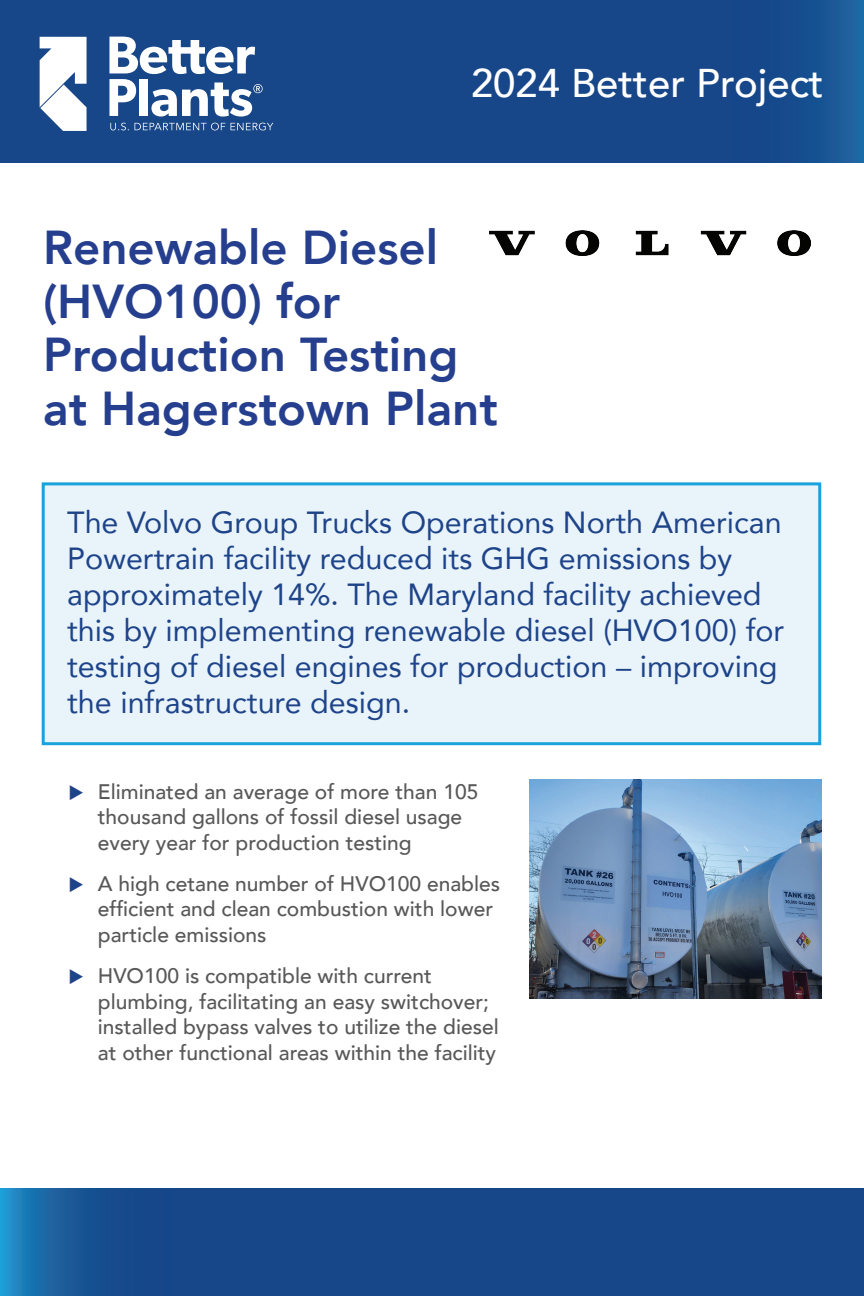
<style>
.page{position:relative;width:864px;height:1296px;background:#fff}
.page>*{position:absolute;margin:0;border:0;box-sizing:border-box;transform-origin:0 0}
.t1{font:800 47.5px/53.5px "Avenir";color:#253f8e}
.t2{font:500 40px "Avenir";color:#fff}
.t3{font:30.5px/36px "Avenir";color:#1d4389}
.t4{font:500 21px/25.5px "Avenir";color:#585858}
</style>
<div class="page">
<svg style="left:0;top:1188px;width:864px;height:108px"></svg>
<svg style="left:0;top:0;width:864px;height:163px"></svg>
<svg style="left:40px;top:37px;width:47px;height:94px"></svg>
<svg style="left:110px;top:123px;width:115px;height:7px"></svg>
<svg style="left:231px;top:123px;width:42px;height:7px"></svg>
<svg style="left:109px;top:37px;width:154px;height:80px"></svg>
<img style="left:529px;top:779px;width:292px;height:219px">
<div style="left:43px;top:484px;width:777px;height:260px;background:#e9f3fa"></div>
<div style="left:42px;top:482px;width:779px;height:263px;border:3px solid #19a2dc"></div>
<img style="left:490px;top:230px;width:320px;height:25px">
<h2 class="t2" style="left:471px;top:48px;width:354px">2024 Better Project</h2>
<h1 class="t1" style="left:43px;top:221px;width:456px">Renewable Diesel (HVO100) for<br>Production Testing at Hagerstown Plant</h1>
<p class="t3" style="left:67px;top:504px;width:719px">The Volvo Group Trucks Operations North American Powertrain facility reduced its GHG emissions by approximately 14%. The Maryland facility achieved this by implementing renewable diesel (HVO100) for testing of diesel engines for production – improving the infrastructure design.</p>
<p class="t4" style="left:98px;top:777px;width:382px">Eliminated an average of more than 105 thousand gallons of fossil diesel usage every year for production testing</p>
<p class="t4" style="left:98px;top:870px;width:404px">A high cetane number of HVO100 enables efficient and clean combustion with lower particle emissions</p>
<p class="t4" style="left:98px;top:962px;width:402px">HVO100 is compatible with current plumbing, facilitating an easy switchover; installed bypass valves to utilize the diesel at other functional areas within the facility</p>
</div>
